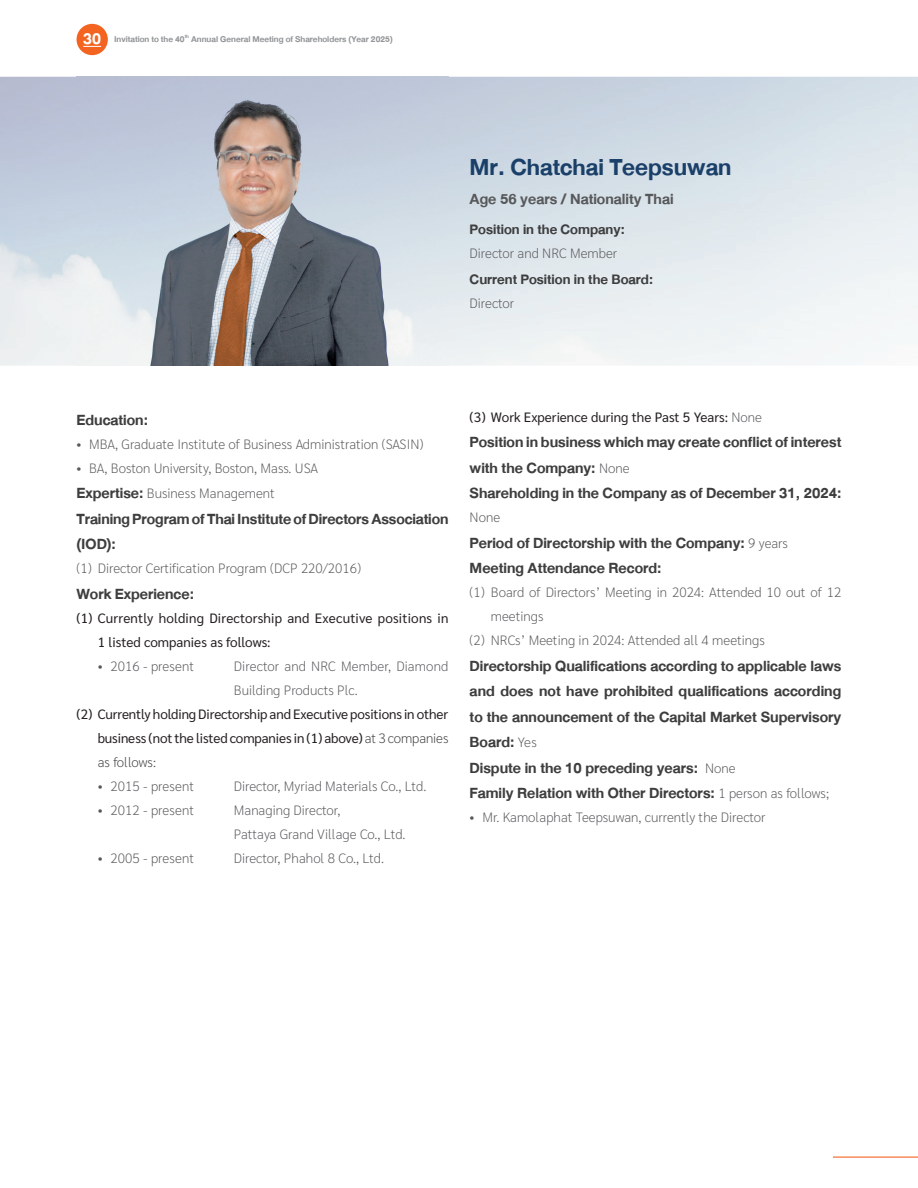
<style>
.page{position:relative;width:918px;height:1188px;background:#fff}
.page>*{position:absolute;margin:0;border:0;box-sizing:border-box;transform-origin:0 0}
.t1{font:700 33px "DB Helvethaica X";color:#1a4069}
.t2{font:700 22.5px "DB Helvethaica X";color:#fff}
.t3{font:700 21px/25.5px "DB Helvethaica X";color:#3e3e3f}
.t4{font:700 21px "DB Helvethaica X";color:#57585a}
.t5{font:700 19.5px "DB Helvethaica X";color:#3e3e3f}
.t6{font:200 13.5px/24px "Sarabun";color:#57585a}
.t7{font:13.5px/24px "Sarabun";color:#231f20}
.t8{font:700 12px "DB Helvethaica X";color:#939598}
.s1{font-family:"DB Helvethaica X";font-weight:700;font-size:21px;color:#3e3e3f}
.s2{font-weight:200;color:#3e3e3f}
.s3{font-weight:200;color:#57585a}
.s4{font-family:"Sarabun";font-weight:200;font-size:13.5px;color:#57585a}
</style>
<div class="page">
<div style="left:77px;top:24px;width:31px;height:31px;background:#f36421;border-radius:50%"></div>
<svg style="left:83px;top:46px;width:18px;height:1px"></svg>
<hr style="left:833px;top:1157px;width:85px;height:1px;background:#f36421">
<img style="left:77px;top:77px;width:371px;height:289px">
<h2 class="t2" style="left:83px;top:25px;width:19px">30</h2>
<p class="t8" style="left:114px;top:32px;width:280px">Invitation to the 40<sup>th</sup> Annual General Meeting of Shareholders (Year 2025)</p>
<h1 class="t1" style="left:470px;top:148px;width:263px">Mr. Chatchai Teepsuwan</h1>
<h3 class="t4" style="left:470px;top:187px;width:205px">Age 56 years / Nationality Thai</h3>
<h3 class="t5" style="left:470px;top:218px;width:157px">Position in the Company:</h3>
<p class="t6" style="left:470px;top:241px;width:149px">Director and NRC Member</p>
<h3 class="t5" style="left:470px;top:268px;width:185px">Current Position in the Board:</h3>
<p class="t6" style="left:470px;top:291px;width:46px">Director</p>
<h3 class="t3" style="left:77px;top:407px;width:73px">Education:</h3>
<p class="t6" style="left:77px;top:432px;width:348px">• MBA, Graduate Institute of Business Administration (SASIN)</p>
<p class="t6" style="left:77px;top:455px;width:243px;line-height:25.5px">• BA, Boston University, Boston, Mass. USA<br><span class="s1">Expertise:</span> Business Management</p>
<h3 class="t3" style="left:77px;top:506px;width:374px">Training Program of Thai Institute of Directors Association (IOD):</h3>
<p class="t6" style="left:77px;top:557px;width:286px">(1) Director Certification Program (DCP 220/2016)</p>
<h3 class="t3" style="left:77px;top:581px;width:119px">Work Experience:</h3>
<p class="t7" style="left:98px;top:606px;width:352px;text-indent:-21px">(1) Currently holding Directorship and Executive positions in<br>1 listed companies as follows:</p>
<p class="t6" style="left:98px;top:654px;width:98px">• 2016 - present</p>
<p class="t6" style="left:234px;top:654px;width:216px">Director and NRC Member, Diamond<br>Building Products Plc.</p>
<p class="t7" style="left:98px;top:702px;width:352px;text-align:justify;text-indent:-21px">(2) Currently holding Directorship and Executive positions in other business (not the listed companies in (1) above) <span class="s2">at 3 companies as follows:</span></p>
<p class="t6" style="left:98px;top:774px;width:98px">• 2015 - present</p>
<p class="t6" style="left:234px;top:774px;width:194px">Director, Myriad Materials Co., Ltd.</p>
<p class="t6" style="left:98px;top:798px;width:98px">• 2012 - present</p>
<p class="t6" style="left:234px;top:798px;width:173px">Managing Director,<br>Pattaya Grand Village Co., Ltd.</p>
<p class="t6" style="left:98px;top:846px;width:98px">• 2005 - present</p>
<p class="t6" style="left:234px;top:846px;width:152px">Director, Phahol 8 Co., Ltd.</p>
<p class="t7" style="left:470px;top:405px;width:294px">(3) Work Experience during the Past 5 Years: <span class="s3">None</span></p>
<h3 class="t3" style="left:470px;top:430px;width:373px">Position in business which may create conflict of interest with the Company: <span class="s4">None<br></span>Shareholding in the Company as of December 31, 2024:</h3>
<p class="t6" style="left:470px;top:506px;width:32px">None</p>
<h3 class="t3" style="left:470px;top:530px;width:320px">Period of Directorship with the Company: <span class="s4">9 years<br></span>Meeting Attendance Record:</h3>
<p class="t6" style="left:470px;top:581px;width:373px">(1) Board of Directors’ Meeting in 2024: Attended 10 out of 12</p>
<p class="t6" style="left:491px;top:605px;width:54px">meetings</p>
<p class="t6" style="left:470px;top:629px;width:297px">(2) NRCs’ Meeting in 2024: Attended all 4 meetings</p>
<p class="t3" style="left:470px;top:653px;width:373px">Directorship Qualifications according to applicable laws and does not have prohibited qualifications according to the announcement of the Capital Market Supervisory Board: <span class="s4">Yes<br></span>Dispute in the 10 preceding years: <span class="s4">None<br></span>Family Relation with Other Directors: <span class="s4">1 person as follows;</span></p>
<p class="t6" style="left:470px;top:806px;width:297px">• Mr. Kamolaphat Teepsuwan, currently the Director</p>
</div>
